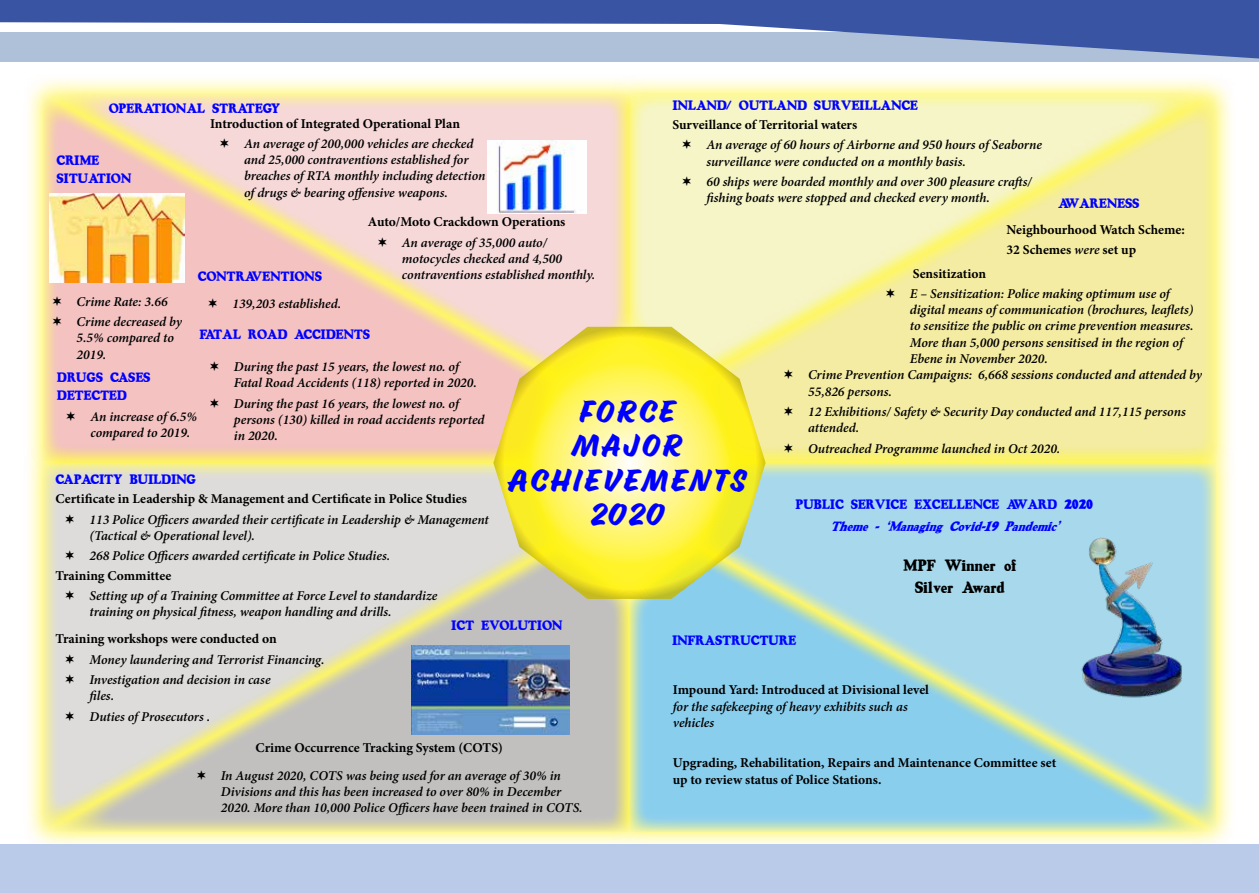
<style>
.page{position:relative;width:1259px;height:893px;background:#fff}
.page>*{position:absolute;margin:0;border:0;box-sizing:border-box;transform-origin:0 0}
.t1{font:28.5px/34.2px "Eds Market Regular Slant";letter-spacing:.1em;color:#00f;text-align:center}
.t2{font:18px/21.6px "Algarve";color:#000;text-align:center}
.t3{font:15px/18px "Algarve";color:#00f}
.t4{font:italic 15px "Algarve";color:#00f}
.t5{font:italic 600 13.5px/16.2px "Minion Pro";letter-spacing:-.005em;color:#000}
.t6{font:700 13.5px/16.2px "Minion Pro";color:#000}
.s1{font-weight:600;font-style:italic}
</style>
<div class="page">
<div style="left:41px;top:92px;width:588px;height:287px;background:#fff200;opacity:.75"></div>
<div style="left:22px;top:76px;width:551px;height:407px;background:#fff200;opacity:.75"></div>
<div style="left:41px;top:92px;width:516px;height:372px;background:#fff200;opacity:.75"></div>
<div style="left:609px;top:74px;width:622px;height:321px;background:#fff200;opacity:.75"></div>
<div style="left:628px;top:92px;width:589px;height:287px;background:#fff200;opacity:.75"></div>
<div style="left:22px;top:443px;width:551px;height:406px;background:#fff200;opacity:.75"></div>
<div style="left:41px;top:461px;width:516px;height:372px;background:#fff200;opacity:.75"></div>
<div style="left:683px;top:76px;width:553px;height:407px;background:#fff200;opacity:.75"></div>
<div style="left:699px;top:92px;width:518px;height:372px;background:#fff200;opacity:.75"></div>
<div style="left:27px;top:529px;width:622px;height:323px;background:#fff200;opacity:.75"></div>
<div style="left:41px;top:545px;width:588px;height:288px;background:#fff200;opacity:.75"></div>
<div style="left:609px;top:529px;width:622px;height:323px;background:#fff200;opacity:.75"></div>
<div style="left:628px;top:545px;width:589px;height:288px;background:#fff200;opacity:.75"></div>
<div style="left:683px;top:443px;width:553px;height:406px;background:#fff200;opacity:.75"></div>
<div style="left:699px;top:461px;width:518px;height:372px;background:#fff200;opacity:.75"></div>
<svg style="left:493px;top:327px;width:272px;height:272px;background:#f3eb68"></svg>
<div style="left:0;top:32px;width:1259px;height:30px;background:#afc1d8"></div>
<svg style="left:0;top:0;width:1259px;height:59px;fill:#3a54a4"></svg>
<div style="left:0;top:844px;width:1259px;height:49px;background:#bacbe9"></div>
<img style="left:1061px;top:525px;width:135px;height:178px">
<img style="left:487px;top:140px;width:100px;height:73px">
<img style="left:50px;top:194px;width:134px;height:89px">
<img style="left:411px;top:645px;width:158px;height:89px">
<svg style="left:220px;top:138px;width:9px;height:10px"></svg>
<svg style="left:378px;top:237px;width:9px;height:10px"></svg>
<svg style="left:53px;top:296px;width:8px;height:10px"></svg>
<svg style="left:53px;top:316px;width:8px;height:10px"></svg>
<svg style="left:66px;top:514px;width:8px;height:9px"></svg>
<svg style="left:66px;top:550px;width:8px;height:10px"></svg>
<svg style="left:66px;top:654px;width:8px;height:10px"></svg>
<svg style="left:66px;top:674px;width:8px;height:10px"></svg>
<svg style="left:66px;top:711px;width:8px;height:10px"></svg>
<svg style="left:197px;top:770px;width:9px;height:10px"></svg>
<svg style="left:66px;top:590px;width:8px;height:10px"></svg>
<svg style="left:682px;top:139px;width:9px;height:10px"></svg>
<svg style="left:682px;top:176px;width:9px;height:10px"></svg>
<svg style="left:886px;top:288px;width:8px;height:10px"></svg>
<svg style="left:210px;top:361px;width:9px;height:10px"></svg>
<svg style="left:210px;top:398px;width:9px;height:10px"></svg>
<svg style="left:209px;top:298px;width:8px;height:10px"></svg>
<svg style="left:67px;top:411px;width:8px;height:10px"></svg>
<svg style="left:784px;top:369px;width:9px;height:10px"></svg>
<svg style="left:784px;top:406px;width:9px;height:10px"></svg>
<svg style="left:784px;top:443px;width:9px;height:10px"></svg>
<p class="t3" style="left:109px;top:99px;width:173px">OPERATIONAL STRATEGY</p>
<p class="t3" style="left:672px;top:96px;width:247px">INLAND/ OUTLAND SURVEILLANCE</p>
<p class="t6" style="left:210px;top:115px;width:251px">Introduction of Integrated Operational Plan</p>
<p class="t5" style="left:244px;top:135px;width:243px">An average of 200,000 vehicles are checked and 25,000 contraventions established for breaches of RTA monthly including detection of drugs &amp; bearing offensive weapons.</p>
<p class="t6" style="left:368px;top:214px;width:199px">Auto/Moto Crackdown Operations</p>
<p class="t5" style="left:402px;top:234px;width:195px">An average of 35,000 auto/ motocycles checked and 4,500 contraventions established monthly.</p>
<p class="t6" style="left:672px;top:116px;width:186px">Surveillance of Territorial waters</p>
<p class="t5" style="left:706px;top:137px;width:337px">An average of 60 hours of Airborne and 950 hours of Seaborne surveillance were conducted on a monthly basis.</p>
<p class="t5" style="left:706px;top:173px;width:327px">60 ships were boarded monthly and over 300 pleasure crafts/ fishing boats were stopped and checked every month.</p>
<p class="t3" style="left:56px;top:151px;width:76px">CRIME<br>SITUATION</p>
<p class="t3" style="left:1058px;top:194px;width:83px">AWARENESS</p>
<p class="t6" style="left:1006px;top:219px;width:180px;line-height:20.4px">Neighbourhood Watch Scheme:<br>32 Schemes <span class="s1">were</span> set up</p>
<p class="t6" style="left:913px;top:265px;width:75px">Sensitization</p>
<p class="t5" style="left:910px;top:285px;width:285px">E – Sensitization: Police making optimum use of digital means of communication (brochures, leaflets) to sensitize the public on crime prevention measures.<br>More than 5,000 persons sensitised in the region of Ebene in November 2020.</p>
<p class="t3" style="left:198px;top:267px;width:125px">CONTRAVENTIONS</p>
<p class="t5" style="left:77px;top:291px;width:107px;line-height:20.4px">Crime Rate: 3.66<br>Crime decreased by</p>
<p class="t5" style="left:77px;top:330px;width:99px">5.5% compared to<br>2019.</p>
<p class="t5" style="left:232px;top:296px;width:110px">139,203 established.</p>
<p class="t3" style="left:199px;top:325px;width:172px">FATAL ROAD ACCIDENTS</p>
<p class="t5" style="left:234px;top:359px;width:244px">During the past 15 years, the lowest no. of<br>Fatal Road Accidents (118) reported in 2020.</p>
<p class="t5" style="left:234px;top:395px;width:252px">During the past 16 years, the lowest no. of persons (130) killed in road accidents reported in 2020.</p>
<p class="t5" style="left:808px;top:367px;width:395px">Crime Prevention Campaigns: 6,668 sessions conducted and attended by<br>55,826 persons.</p>
<p class="t5" style="left:808px;top:403px;width:379px">12 Exhibitions/ Safety &amp; Security Day conducted and 117,115 persons attended.</p>
<p class="t5" style="left:808px;top:440px;width:254px">Outreached Programme launched in Oct 2020.</p>
<p class="t3" style="left:57px;top:368px;width:95px">DRUGS CASES<br>DETECTED</p>
<p class="t5" style="left:90px;top:409px;width:108px">An increase of 6.5% compared to 2019.</p>
<h1 class="t1" style="left:509px;top:395px;width:239px">FORCE<br>MAJOR<br>ACHIEVEMENTS<br>2020</h1>
<p class="t3" style="left:55px;top:470px;width:142px">CAPACITY BUILDING</p>
<p class="t6" style="left:55px;top:490px;width:413px">Certificate in Leadership &amp; Management and Certificate in Police Studies</p>
<p class="t5" style="left:89px;top:511px;width:401px">113 Police Officers awarded their certificate in Leadership &amp; Management (Tactical &amp; Operational level).</p>
<p class="t5" style="left:89px;top:548px;width:302px">268 Police Officers awarded certificate in Police Studies.</p>
<p class="t3" style="left:795px;top:495px;width:299px">PUBLIC SERVICE EXCELLENCE AWARD 2020</p>
<p class="t4" style="left:830px;top:518px;width:235px">Theme - ‘Managing Covid-19 Pandemic’</p>
<h2 class="t2" style="left:903px;top:555px;width:115px">MPF Winner of<br>Silver Award</h2>
<p class="t6" style="left:55px;top:567px;width:117px">Training Committee</p>
<p class="t5" style="left:89px;top:587px;width:349px">Setting up of a Training Committee at Force Level to standardize training on physical fitness, weapon handling and drills.</p>
<p class="t3" style="left:451px;top:616px;width:112px">ICT EVOLUTION</p>
<p class="t6" style="left:55px;top:631px;width:223px">Training workshops were conducted on</p>
<p class="t5" style="left:89px;top:649px;width:236px;line-height:20.4px">Money laundering and Terrorist Financing.<br>Investigation and decision in case</p>
<p class="t5" style="left:89px;top:686px;width:122px;line-height:20.4px">files.<br>Duties of Prosecutors .</p>
<p class="t6" style="left:255px;top:740px;width:249px">Crime Occurrence Tracking System (COTS)</p>
<p class="t5" style="left:221px;top:767px;width:363px">In August 2020, COTS was being used for an average of 30% in<br>Divisions and this has been increased to over 80% in December<br>2020. More than 10,000 Police Officers have been trained in COTS.</p>
<p class="t3" style="left:672px;top:631px;width:125px">INFRASTRUCTURE</p>
<p class="t6" style="left:673px;top:682px;width:258px">Impound Yard: Introduced at Divisional level</p>
<p class="t5" style="left:673px;top:698px;width:236px">for the safekeeping of heavy exhibits such as vehicles</p>
<p class="t6" style="left:673px;top:755px;width:385px">Upgrading, Rehabilitation, Repairs and Maintenance Committee set up to review status of Police Stations.</p>
</div>
